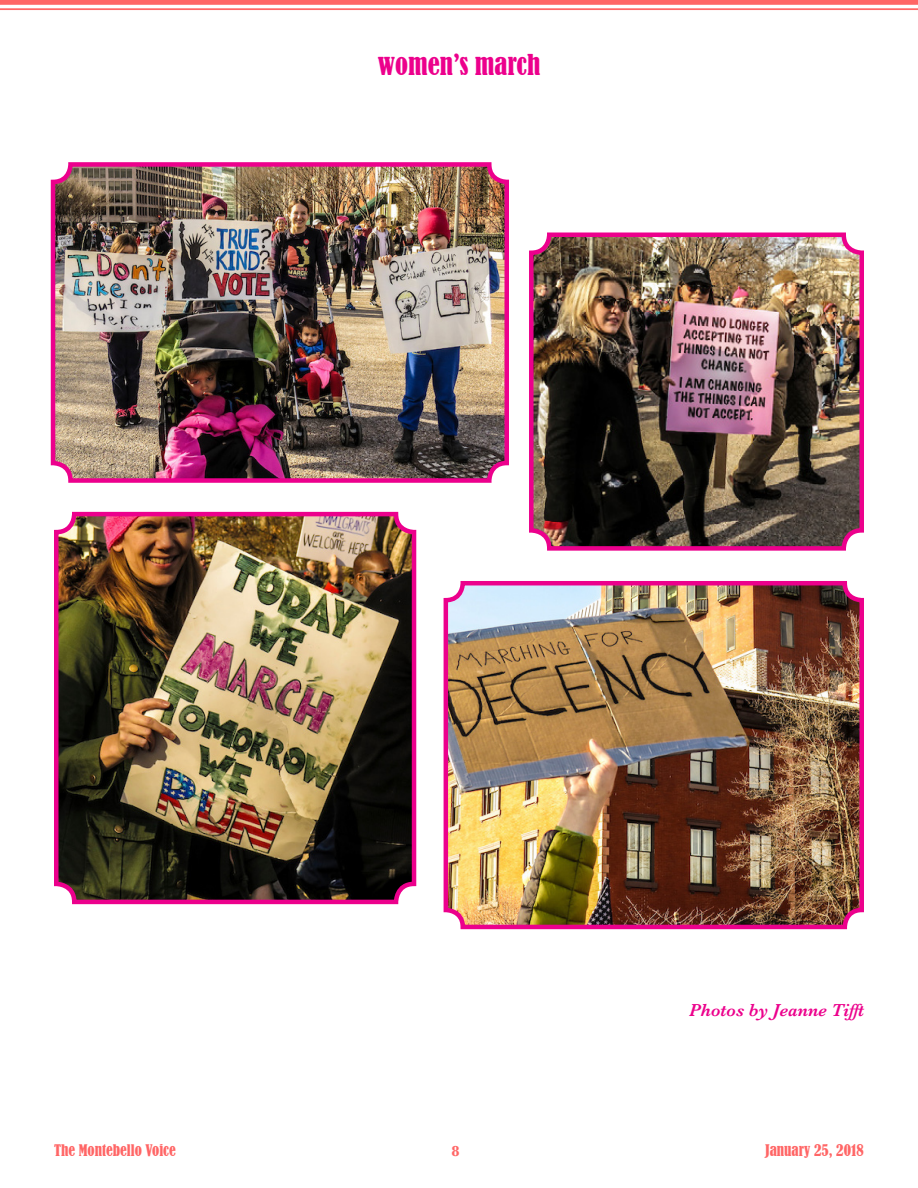
<style>
.page{position:relative;width:918px;height:1188px;background:#fff}
.page>*{position:absolute;margin:0;border:0;box-sizing:border-box;transform-origin:0 0}
.t1{font:condensed 27px "Bernard";color:#ec008c}
.t2{font:italic 600 18px "Baskerville";color:#ec008c}
.t3{font:condensed 15px "Bernard";color:#f66}
.t4{font:700 15px "Baskerville";color:#f66}
</style>
<div class="page">
<div style="left:0;top:0;width:918px;height:5px;background:#f66"></div>
<hr style="left:0;top:8px;width:918px;height:2px;background:#f66">
<img style="left:56px;top:167px;width:448px;height:311px">
<div style="left:51px;top:162px;width:458px;height:321px;border:4px solid #ec008c;border-radius:17px"></div>
<img style="left:449px;top:586px;width:410px;height:338px">
<div style="left:444px;top:581px;width:420px;height:348px;border:4px solid #ec008c;border-radius:17px"></div>
<img style="left:59px;top:517px;width:352px;height:382px">
<div style="left:54px;top:512px;width:362px;height:392px;border:4px solid #ec008c;border-radius:18px"></div>
<img style="left:534px;top:238px;width:325px;height:308px">
<div style="left:529px;top:233px;width:335px;height:318px;border:4px solid #ec008c;border-radius:18px"></div>
<h1 class="t1" style="left:378px;top:49px;width:164px">women’s march</h1>
<p class="t2" style="left:689px;top:998px;width:179px">Photos by Jeanne Tifft</p>
<p class="t3" style="left:54px;top:1141px;width:123px">The Montebello Voice</p>
<p class="t4" style="left:452px;top:1140px;width:10px">8</p>
<p class="t3" style="left:765px;top:1141px;width:100px">January 25, 2018</p>
</div>
